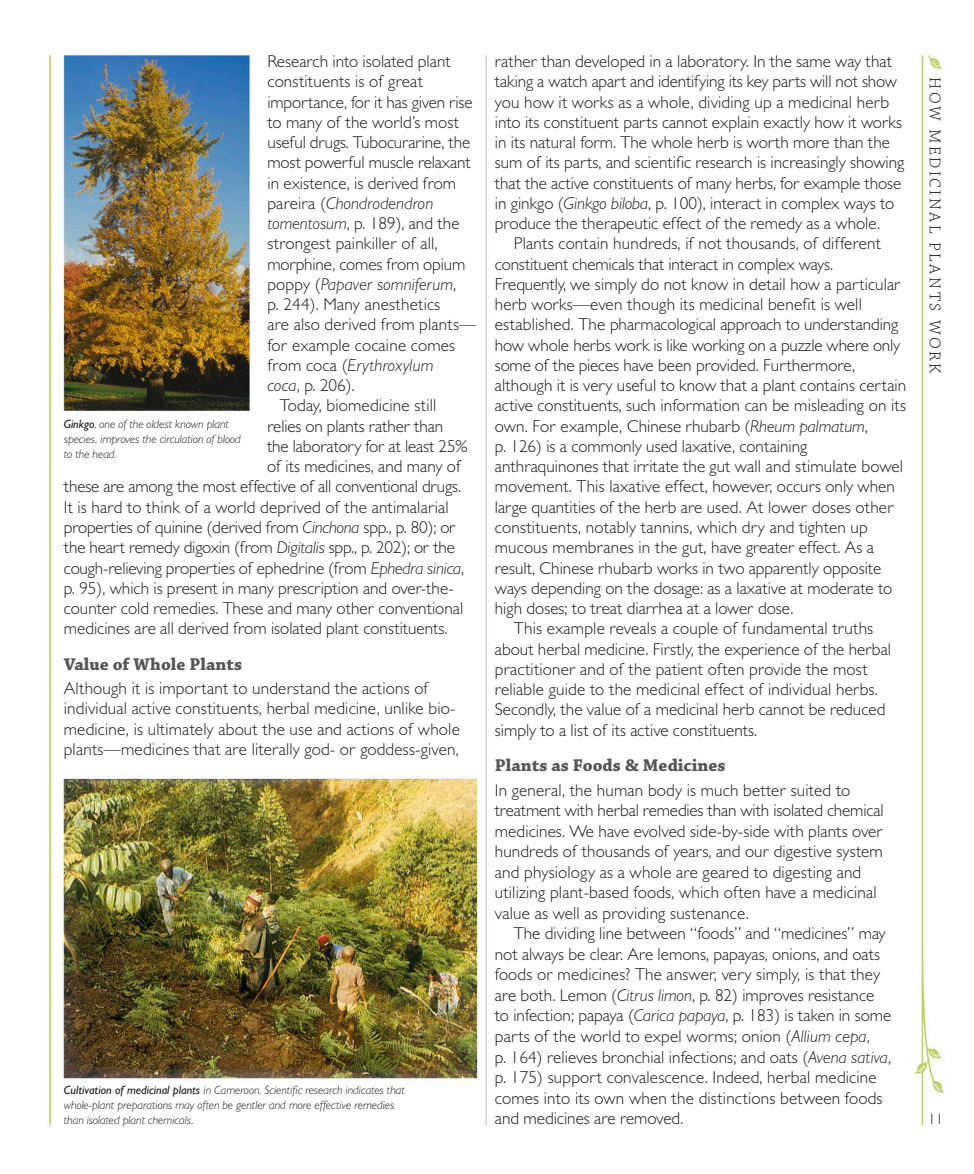
<style>
.page{position:relative;width:974px;height:1174px;background:#fff}
.page>*{position:absolute;margin:0;border:0;box-sizing:border-box;transform-origin:0 0}
.t1{font:700 18px "Chaparral Pro";color:#565655}
.t2{font:300 17.25px/20.5px "Gill Sans MT Std";color:#1c1c1a}
.t3{font:italic 17.25px "Gill Sans MT Std";letter-spacing:.01em;color:#1c1c1a}
.t4{font:300 16.5px "Chaparral Pro";letter-spacing:.15em;color:#1c1c1a}
.t5{font:300 15px "Gill Sans MT Std";color:#1c1c1a}
.t6{font:italic 12px/15px "Gill Sans MT Std";color:#1c1c1a}
.s1{font-weight:300;font-style:normal}
.s2{font-weight:400;font-style:italic}
.s3{font-weight:500}
</style>
<div class="page">
<img style="left:47px;top:54px;width:899px;height:1074px">
<p class="t2" style="left:267px;top:51px;width:185px">Research into isolated plant</p>
<p class="t2" style="left:267px;top:71px;width:157px">constituents is of great</p>
<p class="t2" style="left:267px;top:91px;width:207px">importance, for it has given rise</p>
<p class="t2" style="left:267px;top:111px;width:193px">to many of the world’s most</p>
<p class="t2" style="left:267px;top:132px;width:204px">useful drugs. Tubocurarine, the</p>
<p class="t2" style="left:267px;top:152px;width:205px">most powerful muscle relaxant</p>
<p class="t2" style="left:267px;top:172px;width:190px">in existence, is derived from</p>
<p class="t3" style="left:267px;top:193px;width:167px"><span class="s1">pareira (</span>Chondrodendron</p>
<p class="t2" style="left:267px;top:213px;width:194px"><span class="s2">tomentosum</span>, p. 189), and the</p>
<p class="t2" style="left:267px;top:233px;width:172px">strongest painkiller of all,</p>
<p class="t2" style="left:267px;top:253px;width:199px">morphine, comes from opium</p>
<p class="t3" style="left:267px;top:274px;width:190px"><span class="s1">poppy (</span>Papaver somniferum<span class="s1">,</span></p>
<p class="t2" style="left:267px;top:294px;width:174px">p. 244). Many anesthetics</p>
<p class="t2" style="left:267px;top:314px;width:211px">are also derived from plants—</p>
<p class="t2" style="left:267px;top:334px;width:189px">for example cocaine comes</p>
<p class="t3" style="left:267px;top:355px;width:168px"><span class="s1">from coca (</span>Erythroxylum</p>
<p class="t2" style="left:267px;top:375px;width:89px"><span class="s2">coca</span>, p. 206).</p>
<p class="t2" style="left:280px;top:395px;width:158px">Today, biomedicine still</p>
<p class="t2" style="left:267px;top:415px;width:177px">relies on plants rather than</p>
<p class="t2" style="left:267px;top:435px;width:202px">the laboratory for at least 25%</p>
<p class="t2" style="left:267px;top:456px;width:196px">of its medicines, and many of</p>
<p class="t2" style="left:64px;top:476px;width:399px">these are among the most effective of all conventional drugs.</p>
<p class="t2" style="left:64px;top:496px;width:386px">It is hard to think of a world deprived of the antimalarial</p>
<p class="t2" style="left:64px;top:516px;width:393px">properties of quinine (derived from <span class="s2">Cinchona</span> spp., p. 80); or</p>
<p class="t2" style="left:64px;top:537px;width:393px">the heart remedy digoxin (from <span class="s2">Digitalis</span> spp., p. 202); or the</p>
<p class="t2" style="left:64px;top:557px;width:402px">cough-relieving properties of ephedrine (from <span class="s2">Ephedra sinica</span>,</p>
<p class="t2" style="left:64px;top:577px;width:391px">p. 95), which is present in many prescription and over-the-</p>
<p class="t2" style="left:64px;top:597px;width:401px">counter cold remedies. These and many other conventional</p>
<p class="t2" style="left:64px;top:618px;width:385px">medicines are all derived from isolated plant constituents.</p>
<p class="t1" style="left:64px;top:653px;width:180px">Value of Whole Plants</p>
<p class="t2" style="left:64px;top:678px;width:398px">Although it is important to understand the actions of individual active constituents, herbal medicine, unlike bio&shy;medicine, is ultimately about the use and actions of whole plants—medicines that are literally god- or goddess-given,</p>
<p class="t6" style="left:64px;top:416px;width:179px"><span class="s3">Ginkgo</span>, one of the oldest known plant species, improves the circulation of blood to the head.</p>
<p class="t6" style="left:64px;top:1082px;width:343px"><span class="s3">Cultivation of medicinal plants</span> in Cameroon. Scientific research indicates that whole-plant preparations may often be gentler and more effective remedies than isolated plant chemicals.</p>
<p class="t2" style="left:495px;top:51px;width:411px">rather than developed in a laboratory. In the same way that taking a watch apart and identifying its key parts will not show you how it works as a whole, dividing up a medicinal herb into its constituent parts cannot explain exactly how it works in its natural form. The whole herb is worth more than the sum of its parts, and scientific research is increasingly showing that the active constituents of many herbs, for example those in ginkgo (<span class="s2">Ginkgo biloba</span>, p. 100), interact in complex ways to produce the therapeutic effect of the remedy as a whole.</p>
<p class="t2" style="left:514px;top:233px;width:369px">Plants contain hundreds, if not thousands, of different</p>
<p class="t2" style="left:495px;top:253px;width:340px">constituent chemicals that interact in complex ways.</p>
<p class="t2" style="left:495px;top:273px;width:407px">Frequently, we simply do not know in detail how a particular</p>
<p class="t2" style="left:495px;top:294px;width:368px">herb works—even though its medicinal benefit is well</p>
<p class="t2" style="left:495px;top:314px;width:405px">established. The pharmacological approach to understanding</p>
<p class="t2" style="left:495px;top:334px;width:407px">how whole herbs work is like working on a puzzle where only</p>
<p class="t2" style="left:495px;top:354px;width:362px">some of the pieces have been provided. Furthermore,</p>
<p class="t2" style="left:495px;top:375px;width:413px">although it is very useful to know that a plant contains certain</p>
<p class="t2" style="left:495px;top:395px;width:413px">active constituents, such information can be misleading on its</p>
<p class="t2" style="left:495px;top:415px;width:375px">own. For example, Chinese rhubarb (<span class="s2">Rheum palmatum</span>,</p>
<p class="t2" style="left:495px;top:435px;width:314px">p. 126) is a commonly used laxative, containing</p>
<p class="t2" style="left:495px;top:456px;width:410px">anthraquinones that irritate the gut wall and stimulate bowel</p>
<p class="t2" style="left:495px;top:476px;width:401px">movement. This laxative effect, however, occurs only when</p>
<p class="t2" style="left:495px;top:496px;width:400px">large quantities of the herb are used. At lower doses other</p>
<p class="t2" style="left:495px;top:516px;width:375px">constituents, notably tannins, which dry and tighten up</p>
<p class="t2" style="left:495px;top:537px;width:380px">mucous membranes in the gut, have greater effect. As a</p>
<p class="t2" style="left:495px;top:557px;width:388px">result, Chinese rhubarb works in two apparently opposite</p>
<p class="t2" style="left:495px;top:577px;width:399px">ways depending on the dosage: as a laxative at moderate to</p>
<p class="t2" style="left:495px;top:597px;width:300px">high doses; to treat diarrhea at a lower dose.</p>
<p class="t2" style="left:514px;top:618px;width:361px">This example reveals a couple of fundamental truths</p>
<p class="t2" style="left:495px;top:638px;width:398px">about herbal medicine. Firstly, the experience of the herbal</p>
<p class="t2" style="left:495px;top:658px;width:374px">practitioner and of the patient often provide the most</p>
<p class="t2" style="left:495px;top:678px;width:384px">reliable guide to the medicinal effect of individual herbs.</p>
<p class="t2" style="left:495px;top:699px;width:392px">Secondly, the value of a medicinal herb cannot be reduced</p>
<p class="t2" style="left:495px;top:719px;width:264px">simply to a list of its active constituents.</p>
<p class="t1" style="left:495px;top:754px;width:232px">Plants as Foods &amp; Medicines</p>
<p class="t2" style="left:495px;top:779px;width:390px">In general, the human body is much better suited to treatment with herbal remedies than with isolated chemical medicines. We have evolved side-by-side with plants over hundreds of thousands of years, and our digestive system and physiology as a whole are geared to digesting and utilizing plant-based foods, which often have a medicinal value as well as providing sustenance.</p>
<p class="t2" style="left:495px;top:923px;width:398px;text-indent:19px">The dividing line between “foods” and “medicines” may not always be clear. Are lemons, papayas, onions, and oats foods or medicines? The answer, very simply, is that they are both. Lemon (<span class="s2">Citrus limon</span>, p. 82) improves resistance to infection; papaya (<span class="s2">Carica papaya</span>, p. 183) is taken in some parts of the world to expel worms; onion (<span class="s2">Allium cepa</span>,<br>p. 164) relieves bronchial infections; and oats (<span class="s2">Avena sativa</span>, p. 175) support convalescence. Indeed, herbal medicine comes into its own when the distinctions between foods and medicines are removed.</p>
<p class="t4" style="left:944px;top:77px;width:298px;rotate:90deg">How Medicinal Plants work</p>
<p class="t5" style="left:928px;top:1110px;width:16px">11</p>
</div>
